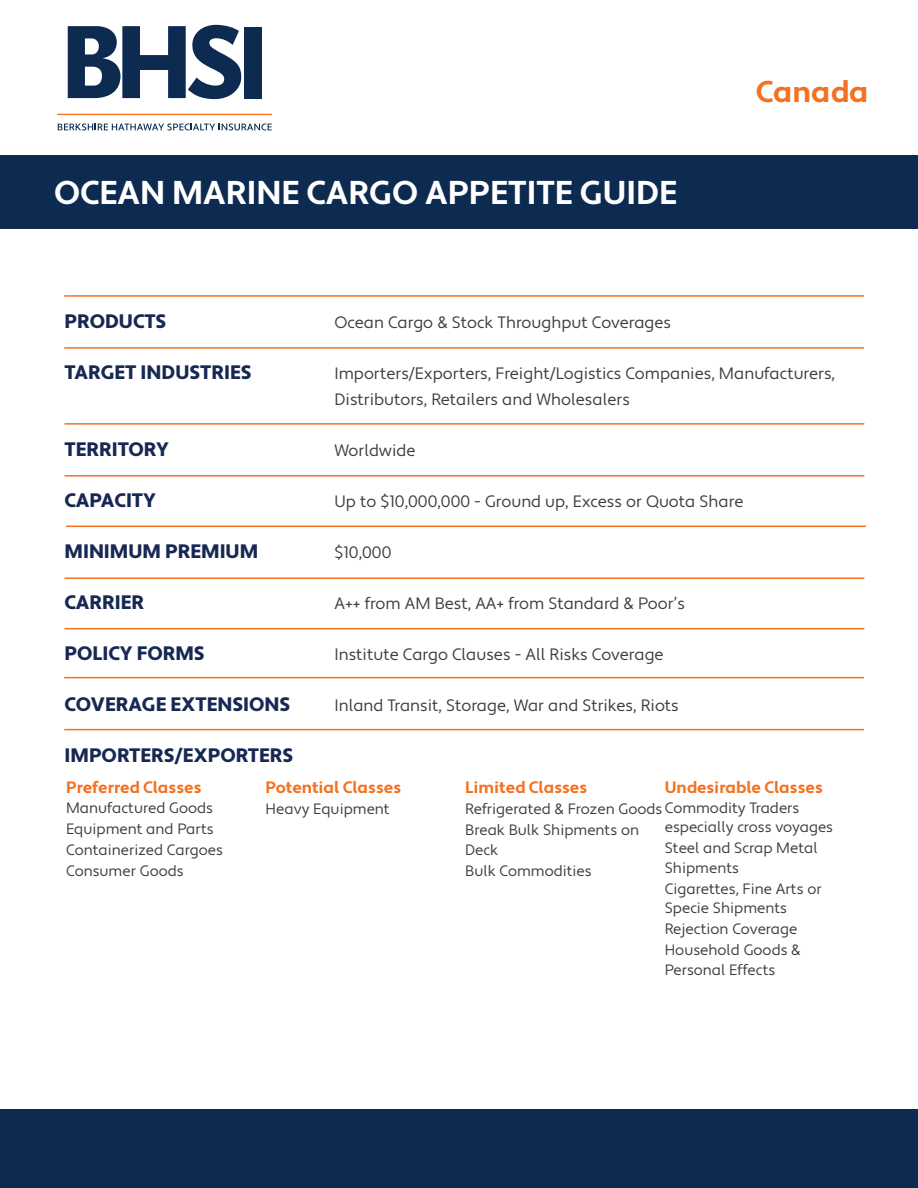
<style>
.page{position:relative;width:918px;height:1188px;background:#fff}
.page>*{position:absolute;margin:0;border:0;box-sizing:border-box;transform-origin:0 0}
.t1{font:700 33px "Apertura";color:#fff}
.t2{font:700 30px "Apertura";color:#f37121}
.t3{font:900 19.5px "Apertura";color:#172953}
.t4{font:16.5px/25.5px "Apertura";color:#3e3e3f}
.t5{font:700 16.5px "Apertura";color:#f37121}
.t6{font:15px/19.5px "Apertura";color:#3e3e3f}
</style>
<div class="page">
<div style="left:0;top:1109px;width:918px;height:79px;background:#0d2b51"></div>
<hr style="left:64px;top:347px;width:800px;height:2px;background:#f37121">
<hr style="left:64px;top:295px;width:800px;height:2px;background:#f37121">
<hr style="left:65px;top:423px;width:799px;height:2px;background:#f37121">
<hr style="left:65px;top:475px;width:799px;height:2px;background:#f37121">
<hr style="left:66px;top:526px;width:800px;height:1px;background:#f37121">
<hr style="left:65px;top:577px;width:799px;height:2px;background:#f37121">
<hr style="left:65px;top:628px;width:799px;height:1px;background:#f37121">
<hr style="left:64px;top:677px;width:800px;height:1px;background:#f37121">
<hr style="left:64px;top:729px;width:800px;height:1px;background:#f37121">
<div style="left:0;top:155px;width:918px;height:74px;background:#0d2b51"></div>
<svg style="left:68px;top:25px;width:174px;height:74px"></svg>
<div style="left:244px;top:27px;width:17px;height:72px;background:#0d2b51"></div>
<svg style="left:58px;top:123px;width:214px;height:7px"></svg>
<hr style="left:57px;top:114px;width:215px;height:1px;background:#f37121">
<p class="t1" style="left:54px;top:173px;width:625px">OCEAN MARINE CARGO APPETITE GUIDE</p>
<p class="t2" style="left:756px;top:74px;width:114px">Canada</p>
<p class="t3" style="left:65px;top:310px;width:103px">PRODUCTS</p>
<p class="t4" style="left:335px;top:310px;width:338px">Ocean Cargo &amp; Stock Throughput Coverages</p>
<p class="t3" style="left:65px;top:361px;width:189px">TARGET INDUSTRIES</p>
<p class="t4" style="left:335px;top:361px;width:502px">Importers/Exporters, Freight/Logistics Companies, Manufacturers,<br>Distributors, Retailers and Wholesalers</p>
<p class="t3" style="left:65px;top:437px;width:106px">TERRITORY</p>
<p class="t4" style="left:335px;top:438px;width:83px">Worldwide</p>
<p class="t3" style="left:65px;top:488px;width:93px">CAPACITY</p>
<p class="t4" style="left:335px;top:489px;width:410px">Up to $10,000,000 - Ground up, Excess or Quota Share</p>
<p class="t3" style="left:65px;top:539px;width:195px">MINIMUM PREMIUM</p>
<p class="t4" style="left:335px;top:540px;width:58px">$10,000</p>
<p class="t3" style="left:65px;top:590px;width:81px">CARRIER</p>
<p class="t4" style="left:335px;top:591px;width:352px">A++ from AM Best, AA+ from Standard &amp; Poor’s</p>
<p class="t3" style="left:65px;top:641px;width:142px">POLICY FORMS</p>
<p class="t4" style="left:335px;top:642px;width:331px">Institute Cargo Clauses - All Risks Coverage</p>
<p class="t3" style="left:65px;top:692px;width:227px">COVERAGE EXTENSIONS</p>
<p class="t4" style="left:335px;top:693px;width:346px">Inland Transit, Storage, War and Strikes, Riots</p>
<p class="t3" style="left:65px;top:743px;width:230px">IMPORTERS/EXPORTERS</p>
<p class="t5" style="left:66px;top:778px;width:137px">Preferred Classes</p>
<p class="t6" style="left:66px;top:798px;width:148px">Manufactured Goods</p>
<p class="t6" style="left:66px;top:819px;width:149px">Equipment and Parts</p>
<p class="t6" style="left:66px;top:840px;width:158px">Containerized Cargoes</p>
<p class="t6" style="left:66px;top:861px;width:119px">Consumer Goods</p>
<p class="t5" style="left:266px;top:778px;width:137px">Potential Classes</p>
<p class="t6" style="left:266px;top:800px;width:126px">Heavy Equipment</p>
<p class="t5" style="left:465px;top:778px;width:124px">Limited Classes</p>
<p class="t6" style="left:465px;top:800px;width:199px">Refrigerated &amp; Frozen Goods</p>
<p class="t6" style="left:465px;top:821px;width:175px">Break Bulk Shipments on<br>Deck</p>
<p class="t6" style="left:465px;top:861px;width:128px">Bulk Commodities</p>
<p class="t5" style="left:665px;top:778px;width:160px">Undesirable Classes</p>
<p class="t6" style="left:665px;top:798px;width:170px">Commodity Traders especially cross voyages</p>
<p class="t6" style="left:665px;top:839px;width:154px">Steel and Scrap Metal<br>Shipments</p>
<p class="t6" style="left:665px;top:879px;width:158px">Cigarettes, Fine Arts or<br>Specie Shipments</p>
<p class="t6" style="left:665px;top:920px;width:134px">Rejection Coverage</p>
<p class="t6" style="left:665px;top:941px;width:138px">Household Goods &amp;<br>Personal Effects</p>
</div>
